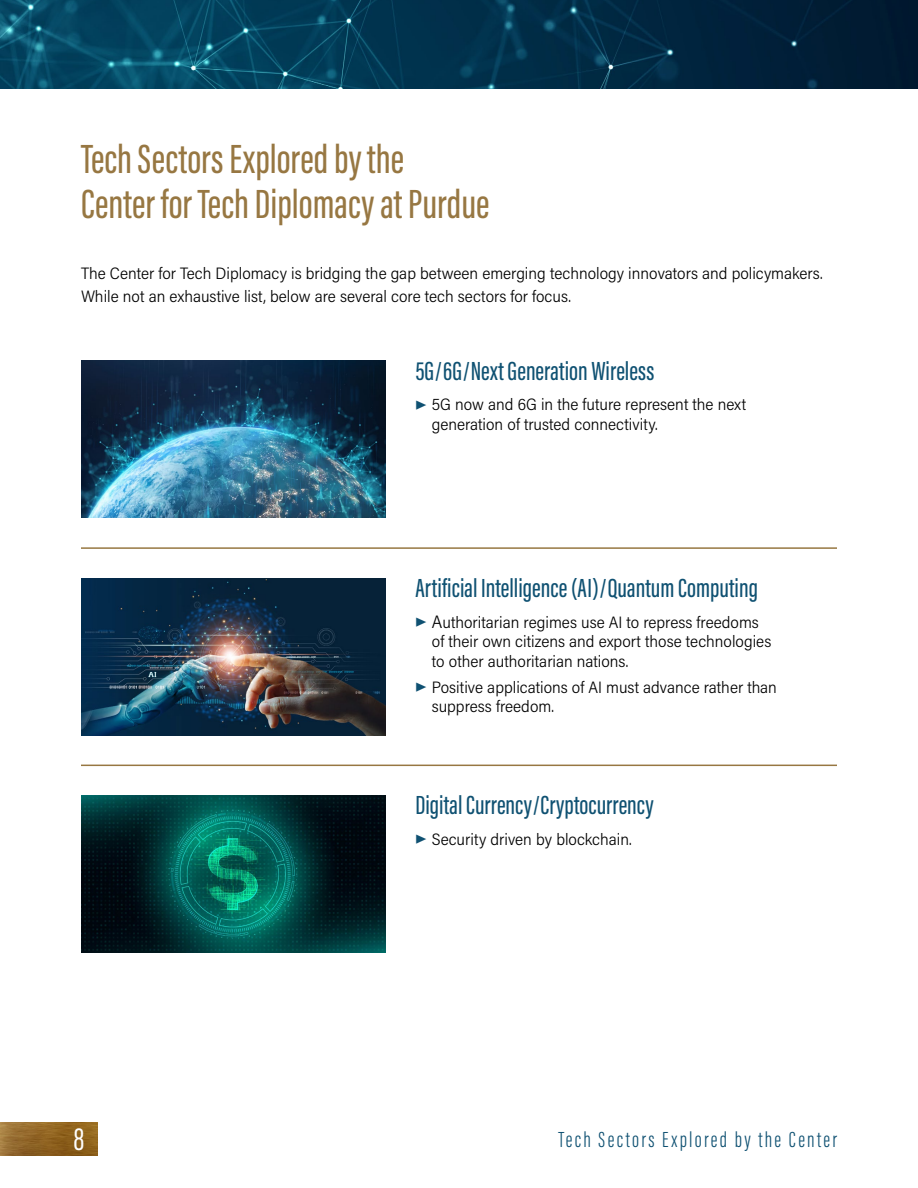
<style>
.page{position:relative;width:918px;height:1188px;background:#fff}
.page>*{position:absolute;margin:0;border:0;box-sizing:border-box;transform-origin:0 0}
.t1{font:500 42px/45px "Acumin Pro Extra Cond";color:#977742}
.t2{font:33px "Acumin Pro Extra Cond";color:#fff}
.t3{font:500 27px "Acumin Pro Extra Cond";color:#0f5172}
.t4{font:300 22.5px "Acumin Pro Extra Cond";letter-spacing:.1em;color:#0f5172}
.t5{font:300 16.5px/19.5px "Acumin Pro Semi Cond";color:#000}
.s1{color:#0f5172}
.s2{font-size:18px}
</style>
<div class="page">
<img style="left:0;top:1122px;width:97px;height:34px">
<img style="left:0;top:0;width:918px;height:89px">
<hr style="left:81px;top:547px;width:756px;height:2px;background:#977742">
<hr style="left:81px;top:765px;width:756px;height:1px;background:#977742">
<img style="left:81px;top:361px;width:304px;height:157px">
<img style="left:81px;top:578px;width:304px;height:157px">
<img style="left:81px;top:795px;width:304px;height:157px">
<h1 class="t1" style="left:81px;top:136px;width:410px">Tech Sectors Explored by the<br>Center for Tech Diplomacy at Purdue</h1>
<p class="t5" style="left:81px;top:262px;width:743px;line-height:22.5px">The Center for Tech Diplomacy is bridging the gap between emerging technology innovators and policymakers.<br>While not an exhaustive list, below are several core tech sectors for focus.</p>
<h3 class="t3" style="left:415px;top:355px;width:241px">5G/6G/Next Generation Wireless</h3>
<p class="t5" style="left:432px;top:394px;width:316px;text-indent:-16px"><span class="s1">▶</span> 5G now and 6G in the future represent the next generation of trusted connectivity.</p>
<h3 class="t3" style="left:415px;top:572px;width:344px">Artificial Intelligence (AI)/Quantum Computing</h3>
<p class="t5" style="left:432px;top:611px;width:341px;text-indent:-17px"><span class="s1">▶</span> <span class="s2">A</span>uthoritarian regimes use AI to repress freedoms of their own citizens and export those technologies to other authoritarian nations.</p>
<p class="t5" style="left:432px;top:677px;width:347px;text-indent:-16px"><span class="s1">▶</span> Positive applications of AI must advance rather than suppress freedom.</p>
<h2 class="t2" style="left:74px;top:1119px;width:12px">8</h2>
<h3 class="t3" style="left:415px;top:789px;width:240px">Digital Currency/Cryptocurrency</h3>
<p class="t5" style="left:415px;top:829px;width:218px"><span class="s1">▶</span> Security driven by blockchain.</p>
<h3 class="t4" style="left:559px;top:1126px;width:280px">Tech Sectors Explored by the Center</h3>
</div>
